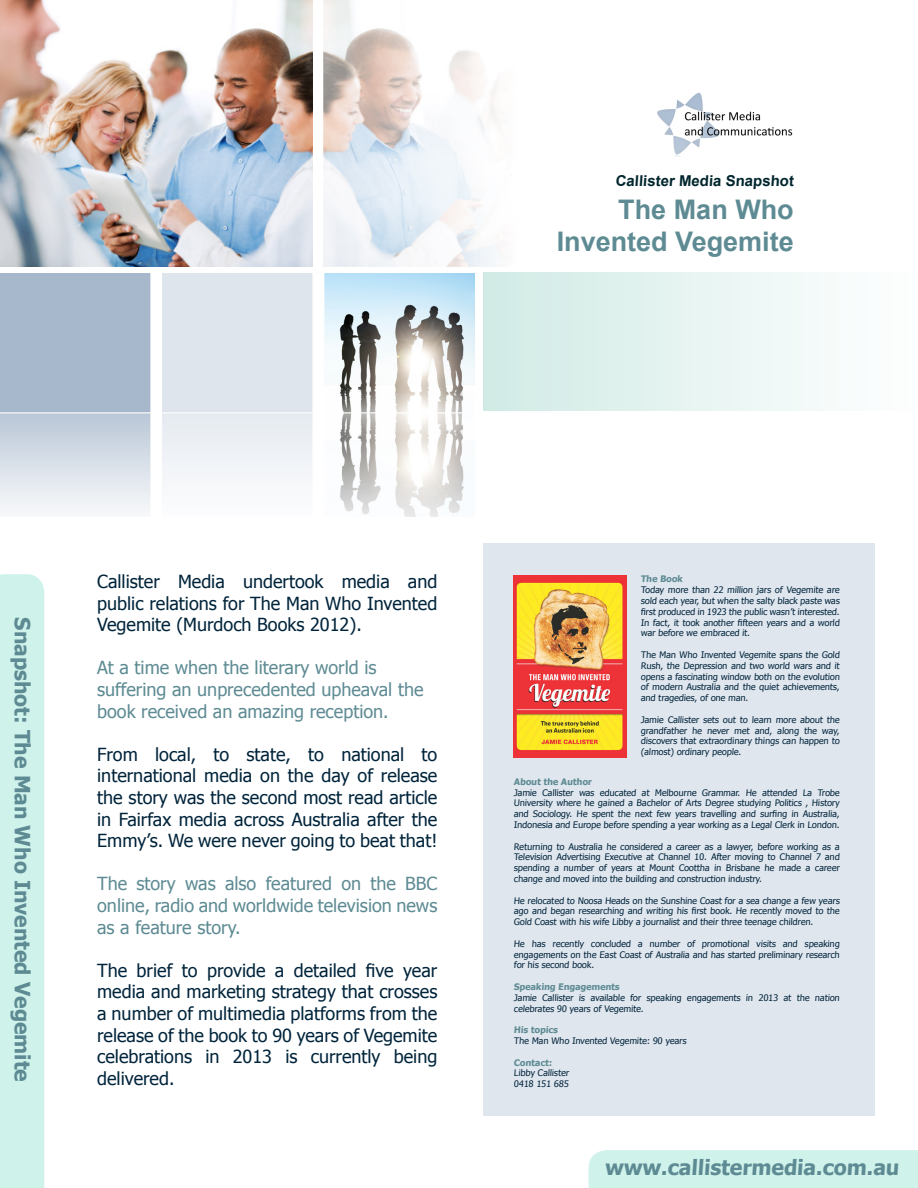
<style>
.page{position:relative;width:918px;height:1188px;background:#fff}
.page>*{position:absolute;margin:0;border:0;box-sizing:border-box;transform-origin:0 0}
.t1{font:700 27px "Arial";color:#5e8b93}
.t2{font:700 21px "Tahoma";color:#5e8b93}
.t3{font:18px/21.6px "Tahoma";color:#00243b;text-align:justify}
.t4{font:18px/21.6px "Tahoma";color:#5e8b93}
.t5{font:700 15px "Arial";color:#00262d}
.t6{font:9px/10.8px "Tahoma";letter-spacing:-.01em;color:#00243b;text-align:justify}
.t7{font:700 9px "Tahoma";color:#5e8b93}
</style>
<div class="page">
<div style="left:589px;top:1150px;width:329px;height:38px;background:#cff2eb"></div>
<img style="left:0;top:274px;width:474px;height:243px">
<img style="left:0;top:0;width:312px;height:267px">
<img style="left:323px;top:0;width:177px;height:267px">
<img style="left:657px;top:92px;width:136px;height:65px">
<div style="left:483px;top:273px;width:435px;height:138px;background:linear-gradient(to right,#d1ebe5,#fff)"></div>
<div style="left:483px;top:544px;width:392px;height:572px;background:#e0e6ee"></div>
<img style="left:514px;top:576px;width:113px;height:181px">
<div style="left:0;top:574px;width:44px;height:614px;background:#cff2eb"></div>
<p class="t5" style="left:615px;top:171px;width:181px">Callister Media Snapshot</p>
<p class="t1" style="left:618px;top:190px;width:177px">The Man Who</p>
<p class="t1" style="left:557px;top:223px;width:239px">Invented Vegemite</p>
<p class="t2" style="left:37px;top:617px;width:466px;rotate:90deg">Snapshot: The Man Who Invented Vegemite</p>
<p class="t3" style="left:97px;top:572px;width:342px">Callister Media undertook media and public relations for The Man Who Invented Vegemite (Murdoch Books 2012).</p>
<p class="t4" style="left:97px;top:658px;width:328px">At a time when the literary world is suffering an unprecedented upheaval the book received an amazing reception.</p>
<p class="t3" style="left:97px;top:744px;width:342px">From local, to state, to national to international media on the day of release the story was the second most read article in Fairfax media across Australia after the Emmy’s. We were never going to beat that!</p>
<p class="t4" style="left:97px;top:874px;width:342px;text-align:justify">The story was also featured on the BBC online, radio and worldwide television news as a feature story.</p>
<p class="t3" style="left:97px;top:960px;width:342px">The brief to provide a detailed five year media and marketing strategy that crosses a number of multimedia platforms from the release of the book to 90 years of Vegemite celebrations in 2013 is currently being delivered.</p>
<p class="t7" style="left:641px;top:573px;width:44px">The Book</p>
<p class="t6" style="left:641px;top:585px;width:201px">Today more than 22 million jars of Vegemite are sold each year, but when the salty black paste was first produced in 1923 the public wasn’t interested.<br>In fact, it took another fifteen years and a world war before we embraced it.</p>
<p class="t6" style="left:641px;top:650px;width:201px">The Man Who Invented Vegemite spans the Gold Rush, the Depression and two world wars and it opens a fascinating window both on the evolution of modern Australia and the quiet achievements, and tragedies, of one man.</p>
<p class="t6" style="left:641px;top:715px;width:201px">Jamie Callister sets out to learn more about the grandfather he never met and, along the way, discovers that extraordinary things can happen to (almost) ordinary people.</p>
<p class="t7" style="left:514px;top:775px;width:80px">About the Author</p>
<p class="t6" style="left:514px;top:787px;width:328px">Jamie Callister was educated at Melbourne Grammar. He attended La Trobe University where he gained a Bachelor of Arts Degree studying Politics , History and Sociology. He spent the next few years travelling and surfing in Australia, Indonesia and Europe before spending a year working as a Legal Clerk in London.</p>
<p class="t6" style="left:514px;top:841px;width:328px">Returning to Australia he considered a career as a lawyer, before working as a Television Advertising Executive at Channel 10. After moving to Channel 7 and spending a number of years at Mount Coottha in Brisbane he made a career change and moved into the building and construction industry.</p>
<p class="t6" style="left:514px;top:895px;width:328px">He relocated to Noosa Heads on the Sunshine Coast for a sea change a few years ago and began researching and writing his first book. He recently moved to the Gold Coast with his wife Libby a journalist and their three teenage children.</p>
<p class="t6" style="left:514px;top:939px;width:328px">He has recently concluded a number of promotional visits and speaking engagements on the East Coast of Australia and has started preliminary research for his second book.</p>
<p class="t7" style="left:514px;top:980px;width:108px">Speaking Engagements</p>
<p class="t6" style="left:514px;top:993px;width:328px">Jamie Callister is available for speaking engagements in 2013 at the nation celebrates 90 years of Vegemite.</p>
<p class="t7" style="left:514px;top:1024px;width:46px">His topics</p>
<p class="t6" style="left:514px;top:1036px;width:175px">The Man Who Invented Vegemite: 90 years</p>
<p class="t7" style="left:514px;top:1056px;width:41px">Contact:</p>
<p class="t6" style="left:514px;top:1068px;width:57px">Libby Callister</p>
<p class="t6" style="left:514px;top:1079px;width:57px">0418 151 685</p>
<p class="t2" style="left:605px;top:1152px;width:298px">www.callistermedia.com.au</p>
</div>
